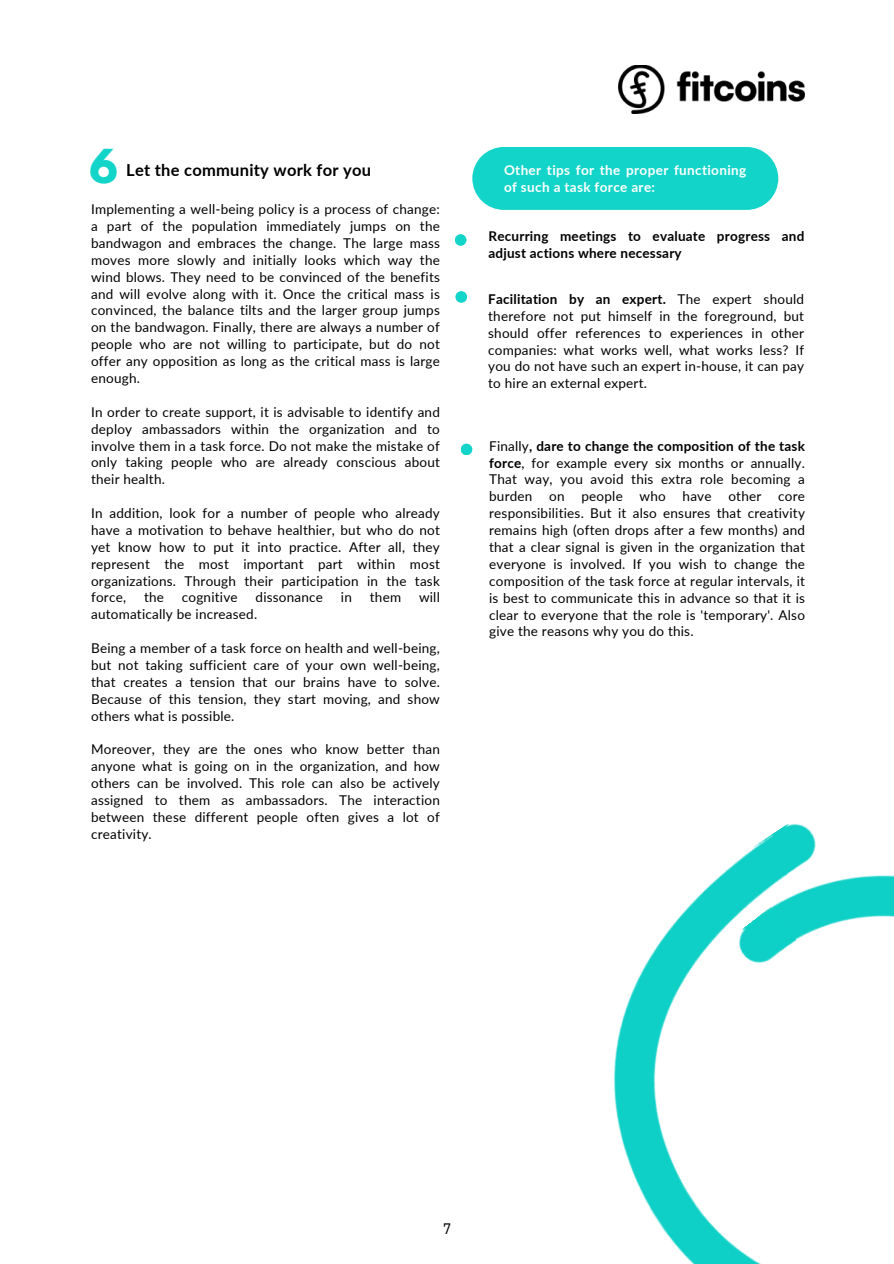
<style>
.page{position:relative;width:894px;height:1264px;background:#fff}
.page>*{position:absolute;margin:0;border:0;box-sizing:border-box;transform-origin:0 0}
.t1{font:700 41.4px "League Spartan";color:#12d4c9}
.t2{font:700 16.5px "Lato";letter-spacing:.015em;color:#000}
.t3{font:15.15px "IBM Plex Sans Cond";color:#000}
.t4{font:13.5px/16.8px "Lato";letter-spacing:.015em;color:#000;text-align:justify}
.t5{font:700 13.5px/16.8px "Lato";letter-spacing:.015em;color:#000}
.t6{font:700 13.5px/16.8px "Lato";letter-spacing:.025em;color:#fff}
.s1{font-weight:700}
</style>
<div class="page">
<div style="left:454px;top:234px;width:12px;height:12px;background:#12d4c9;border-radius:50%"></div>
<div style="left:455px;top:291px;width:12px;height:12px;background:#12d4c9;border-radius:50%"></div>
<div style="left:472px;top:147px;width:306px;height:63px;background:#12d4c9"></div>
<div style="left:460px;top:443px;width:12px;height:12px;background:#12d4c9;border-radius:50%"></div>
<img style="left:613px;top:823px;width:280px;height:440px">
<img style="left:720px;top:906px;width:81px;height:79px">
<img style="left:618px;top:65px;width:186px;height:48px">
<h1 class="t1" style="left:89px;top:146px;width:30px">6</h1>
<p class="t2" style="left:126px;top:160px;width:246px">Let the community work for you</p>
<p class="t4" style="left:91px;top:200px;width:350px">Implementing a well-being policy is a process of change: a part of the population immediately jumps on the bandwagon and embraces the change. The large mass moves more slowly and initially looks which way the wind blows. They need to be convinced of the benefits and will evolve along with it. Once the critical mass is convinced, the balance tilts and the larger group jumps on the bandwagon. Finally, there are always a number of people who are not willing to participate, but do not offer any opposition as long as the critical mass is large enough.</p>
<p class="t4" style="left:91px;top:403px;width:350px">In order to create support, it is advisable to identify and deploy ambassadors within the organization and to involve them in a task force. Do not make the mistake of only taking people who are already conscious about their health.</p>
<p class="t4" style="left:91px;top:504px;width:350px">In addition, look for a number of people who already have a motivation to behave healthier, but who do not yet know how to put it into practice. After all, they represent the most important part within most organizations. Through their participation in the task force,</p>
<p class="t4" style="left:144px;top:589px;width:21px">the</p>
<p class="t4" style="left:182px;top:589px;width:57px">cognitive</p>
<p class="t4" style="left:255px;top:589px;width:69px">dissonance</p>
<p class="t4" style="left:341px;top:589px;width:12px">in</p>
<p class="t4" style="left:370px;top:589px;width:33px">them</p>
<p class="t4" style="left:419px;top:589px;width:22px">will</p>
<p class="t4" style="left:91px;top:605px;width:168px">automatically be increased.</p>
<p class="t4" style="left:91px;top:639px;width:350px">Being a member of a task force on health and well-being, but not taking sufficient care of your own well-being, that creates a tension that our brains have to solve.<br>Because of this tension, they start moving, and show others what is possible.</p>
<p class="t4" style="left:91px;top:740px;width:350px">Moreover, they are the ones who know better than anyone what is going on in the organization, and how others can be involved. This role can also be actively assigned to them as ambassadors. The interaction between these different people often gives a lot of creativity.</p>
<p class="t6" style="left:504px;top:161px;width:244px">Other tips for the proper functioning of such a task force are:</p>
<p class="t5" style="left:488px;top:228px;width:317px">Recurring meetings to evaluate progress and adjust actions where necessary</p>
<p class="t4" style="left:488px;top:290px;width:317px"><span class="s1">Facilitation by an expert.</span> The expert should therefore not put himself in the foreground, but should offer references to experiences in other companies: what works well, what works less? If you do not have such an expert in-house, it can pay to hire an external expert.</p>
<p class="t4" style="left:489px;top:437px;width:317px">Finally<span class="s1">, dare to change the composition of the task force</span>, for example every six months or annually.<br>That way, you avoid this extra role becoming a burden on people who have other core responsibilities. But it also ensures that creativity remains high (often drops after a few months) and that a clear signal is given in the organization that everyone is involved. If you wish to change the composition of the task force at regular intervals, it is best to communicate this in advance so that it is clear to everyone that the role is 'temporary'. Also give the reasons why you do this.</p>
<p class="t3" style="left:443px;top:1218px;width:10px">7</p>
</div>
